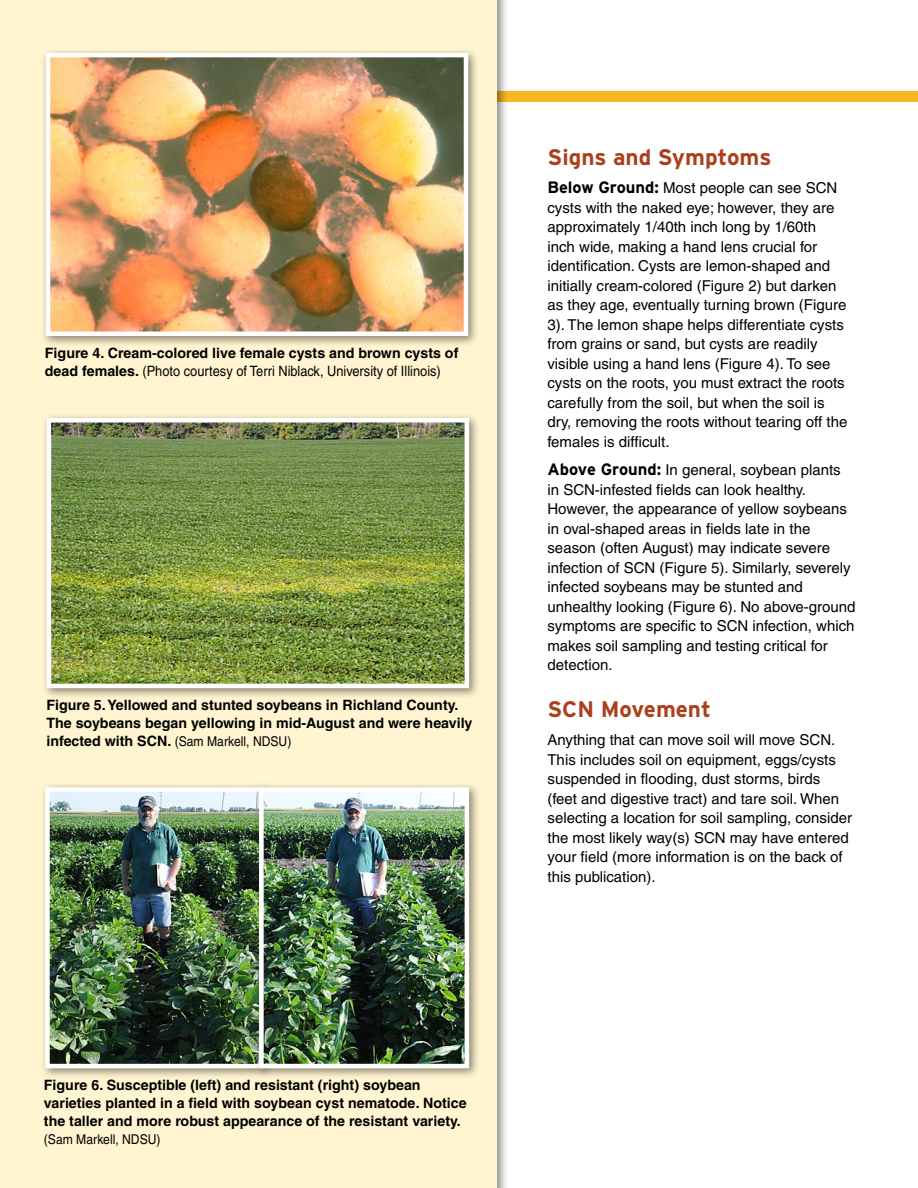
<style>
.page{position:relative;width:918px;height:1188px;background:#fff}
.page>*{position:absolute;margin:0;border:0;box-sizing:border-box;transform-origin:0 0}
.t1{font:700 22.5px "Interstate";color:#aa401c}
.t2{font:15px/19.5px "Helvetica";color:#000}
.t3{font:700 14.25px/18px "Helvetica";color:#000}
.t4{font:13.5px "Helvetica";color:#000;scale:.9 1}
.s1{font-weight:400}
.s2{font-weight:700;font-size:14.25px}
.s3{font-family:"Interstate";font-weight:700;font-size:16.5px}
</style>
<div class="page">
<div style="left:0;top:92px;width:918px;height:10px;background:#f9b625"></div>
<div style="left:0;top:0;width:509px;height:1188px;background:#000;opacity:.45"></div>
<div style="left:0;top:0;width:496px;height:1188px;background:#fff5d1"></div>
<div style="left:40px;top:782px;width:235px;height:297px;background:#000;opacity:.45"></div>
<img style="left:50px;top:792px;width:204px;height:271px">
<div style="left:45px;top:787px;width:219px;height:281px;border:4px solid #fff"></div>
<div style="left:254px;top:782px;width:226px;height:297px;background:#000;opacity:.45"></div>
<div style="left:259px;top:787px;width:210px;height:281px;border:4px solid #fff"></div>
<div style="left:41px;top:413px;width:439px;height:286px;background:#000;opacity:.45"></div>
<img style="left:52px;top:423px;width:412px;height:260px">
<div style="left:47px;top:418px;width:422px;height:270px;border:4px solid #fff"></div>
<div style="left:40px;top:48px;width:439px;height:299px;background:#000;opacity:.45"></div>
<img style="left:51px;top:58px;width:412px;height:273px">
<div style="left:46px;top:53px;width:422px;height:283px;border:4px solid #fff"></div>
<p class="t3" style="left:45px;top:343px;width:415px">Figure 4. Cream-colored live female cysts and brown cysts of dead females. <span class="s1">(Photo courtesy of Terri Niblack, University of Illinois)</span></p>
<p class="t3" style="left:46px;top:695px;width:428px">Figure 5. Yellowed and stunted soybeans in Richland County.<br>The soybeans began yellowing in mid-August and were heavily</p>
<p class="t4" style="left:46px;top:733px;width:274px"><span class="s2">infected with SCN.</span> (Sam Markell, NDSU)</p>
<h1 class="t1" style="left:548px;top:143px;width:225px">Signs and Symptoms</h1>
<p class="t2" style="left:547px;top:178px;width:301px"><span class="s3">Below Ground:</span> Most people can see SCN cysts with the naked eye; however, they are approximately 1/40th inch long by 1/60th<br>inch wide, making a hand lens crucial for identification. Cysts are lemon-shaped and initially cream-colored (Figure 2) but darken as they age, eventually turning brown (Figure 3). The lemon shape helps differentiate cysts from grains or sand, but cysts are readily visible using a hand lens (Figure 4). To see cysts on the roots, you must extract the roots carefully from the soil, but when the soil is dry, removing the roots without tearing off the females is difficult.</p>
<p class="t2" style="left:547px;top:460px;width:310px"><span class="s3">Above Ground:</span> In general, soybean plants in SCN-infested fields can look healthy.<br>However, the appearance of yellow soybeans in oval-shaped areas in fields late in the season (often August) may indicate severe infection of SCN (Figure 5). Similarly, severely infected soybeans may be stunted and unhealthy looking (Figure 6). No above-ground symptoms are specific to SCN infection, which makes soil sampling and testing critical for detection.</p>
<h1 class="t1" style="left:548px;top:695px;width:165px">SCN Movement</h1>
<p class="t2" style="left:548px;top:730px;width:306px">Anything that can move soil will move SCN.<br>This includes soil on equipment, eggs/cysts suspended in flooding, dust storms, birds (feet and digestive tract) and tare soil. When selecting a location for soil sampling, consider the most likely way(s) SCN may have entered your field (more information is on the back of this publication).</p>
<p class="t3" style="left:44px;top:1076px;width:424px">Figure 6. Susceptible (left) and resistant (right) soybean varieties planted in a field with soybean cyst nematode. Notice the taller and more robust appearance of the resistant variety.</p>
<p class="t4" style="left:44px;top:1131px;width:131px">(Sam Markell, NDSU)</p>
</div>
